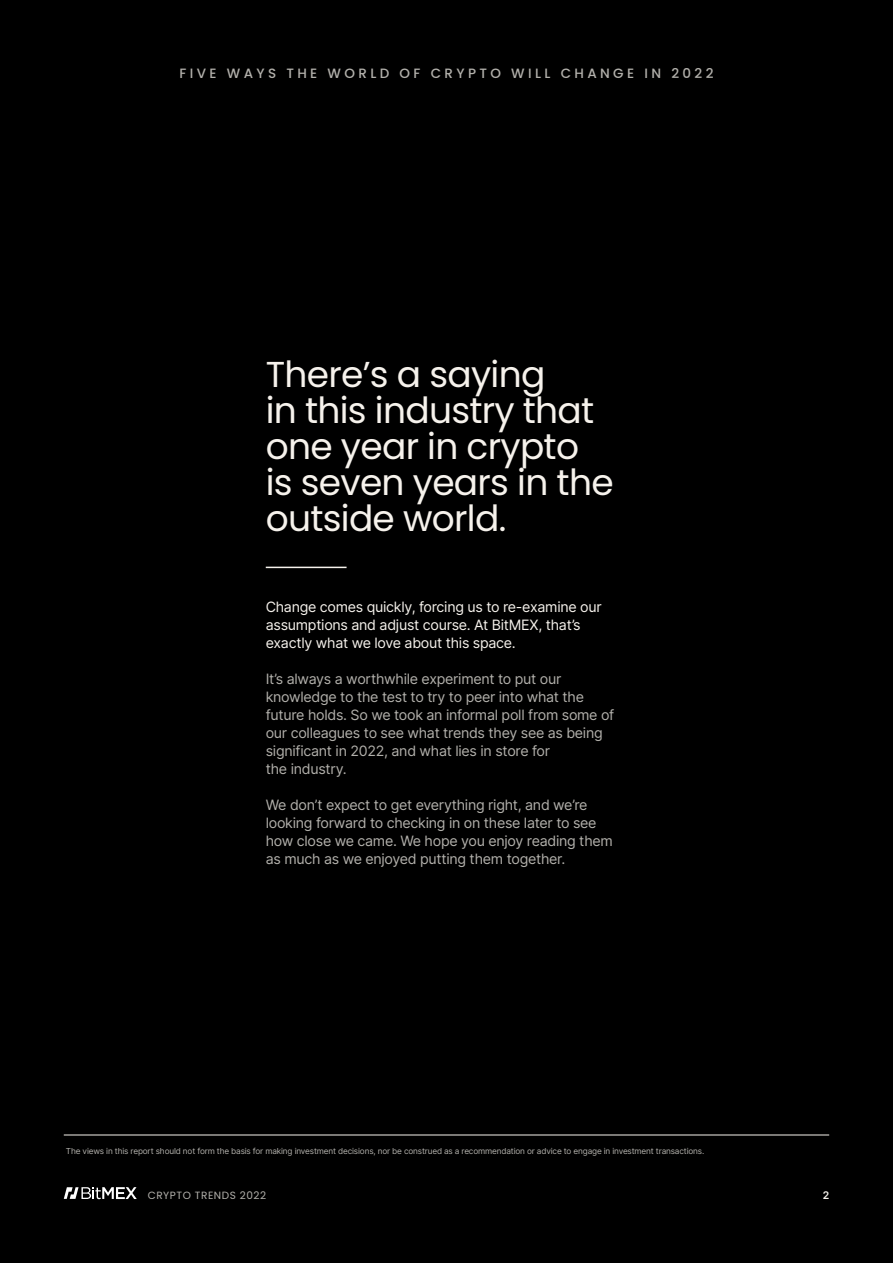
<style>
.page{position:relative;width:893px;height:1263px;background:#000}
.page>*{position:absolute;margin:0;border:0;box-sizing:border-box;transform-origin:0 0}
.t1{font:36px/36px "Poppins";letter-spacing:-.02em;color:#f6f2ec}
.t2{font:14.25px/18px "Inter";letter-spacing:-.02em;color:#b2b0ab}
.t3{font:14.25px/18px "Inter";letter-spacing:-.02em;color:#f6f2ec}
.t4{font:500 13.5px "Poppins";letter-spacing:.25em;color:#b2b0ab}
.t5{font:10.5px "Poppins";letter-spacing:.05em;color:#b2b0ab}
.t6{font:600 10.5px "Inter";color:#f6f2ec}
.t7{font:8.25px "Inter";letter-spacing:-.02em;color:#b2b0ab}
</style>
<div class="page">
<svg style="left:64px;top:1187px;width:73px;height:13px"></svg>
<hr style="left:266px;top:567px;width:81px;height:1px;background:#f6f2ec">
<hr style="left:64px;top:1135px;width:765px;height:1px;background:#f6f2ec">
<p class="t4" style="left:179px;top:65px;width:536px">FIVE WAYS THE WORLD OF CRYPTO WILL CHANGE IN 2022</p>
<h1 class="t1" style="left:266px;top:357px;width:349px">There’s a saying<br>in this industry that one year in crypto is seven years in the outside world.</h1>
<p class="t3" style="left:266px;top:598px;width:337px">Change comes quickly, forcing us to re-examine our assumptions and adjust course. At BitMEX, that’s exactly what we love about this space.</p>
<p class="t2" style="left:266px;top:669px;width:350px">It’s always a worthwhile experiment to put our knowledge to the test to try to peer into what the future holds. So we took an informal poll from some of our colleagues to see what trends they see as being significant in 2022, and what lies in store for<br>the industry.</p>
<p class="t2" style="left:266px;top:795px;width:349px">We don’t expect to get everything right, and we’re looking forward to checking in on these later to see how close we came. We hope you enjoy reading them as much as we enjoyed putting them together.</p>
<p class="t7" style="left:66px;top:1145px;width:640px">The views in this report should not form the basis for making investment decisions, nor be construed as a recommendation or advice to engage in investment transactions.</p>
<p class="t5" style="left:148px;top:1189px;width:120px">CRYPTO TRENDS 2022</p>
<p class="t6" style="left:823px;top:1187px;width:8px">2</p>
</div>
